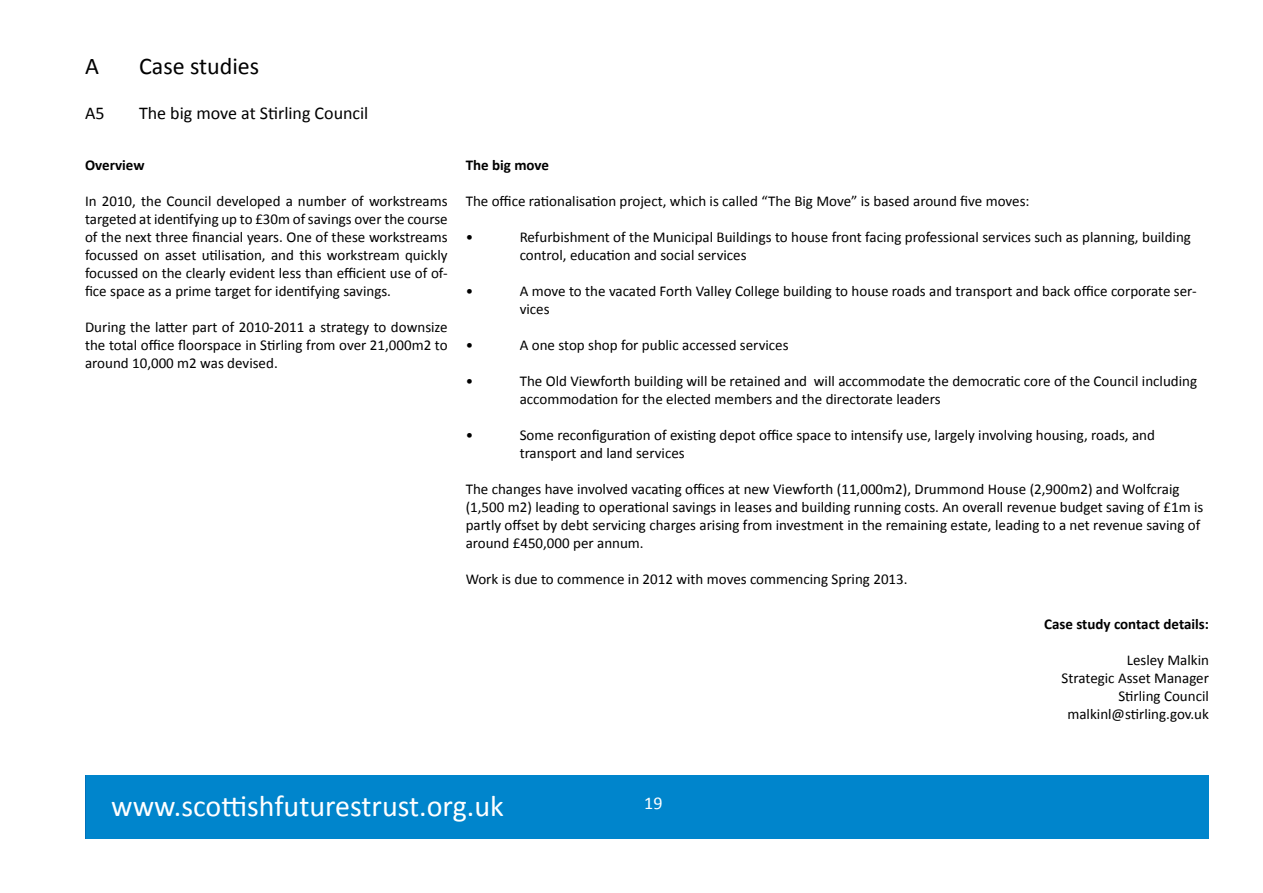
<style>
.page{position:relative;width:1263px;height:893px;background:#fff}
.page>*{position:absolute;margin:0;border:0;box-sizing:border-box;transform-origin:0 0}
.t1{font:30px "Calibri";color:#fff}
.t2{font:24px "Calibri";color:#000}
.t3{font:18px "Calibri";color:#000}
.t4{font:18px "Calibri";color:#fff}
.t5{font:15px/18px "Calibri";color:#000}
.t6{font:700 15px "Calibri";color:#000}
</style>
<div class="page">
<div style="left:86px;top:775px;width:1123px;height:64px;background:#0085cc"></div>
<p class="t2" style="left:85px;top:51px;width:15px">A</p>
<p class="t2" style="left:139px;top:51px;width:122px">Case studies</p>
<p class="t3" style="left:85px;top:102px;width:21px">A5</p>
<p class="t3" style="left:139px;top:102px;width:231px">The big move at Stirling Council</p>
<p class="t6" style="left:85px;top:155px;width:61px">Overview</p>
<p class="t5" style="left:85px;top:192px;width:364px;text-align:justify">In 2010, the Council developed a number of workstreams targeted at identifying up to £30m of savings over the course of the next three financial years. One of these workstreams focussed on asset utilisation, and this workstream quickly focussed on the clearly evident less than efficient use of of&shy;fice space as a prime target for identifying savings.</p>
<p class="t5" style="left:85px;top:318px;width:364px;text-align:justify">During the latter part of 2010-2011 a strategy to downsize the total office floorspace in Stirling from over 21,000m2 to around 10,000 m2 was devised.</p>
<p class="t6" style="left:466px;top:155px;width:85px">The big move</p>
<p class="t5" style="left:466px;top:192px;width:565px">The office rationalisation project, which is called “The Big Move” is based around five moves:</p>
<p class="t5" style="left:466px;top:228px;width:9px">•</p>
<p class="t5" style="left:520px;top:228px;width:673px">Refurbishment of the Municipal Buildings to house front facing professional services such as planning, building control, education and social services</p>
<p class="t5" style="left:466px;top:282px;width:9px">•</p>
<p class="t5" style="left:520px;top:282px;width:678px">A move to the vacated Forth Valley College building to house roads and transport and back office corporate ser&shy;vices</p>
<p class="t5" style="left:466px;top:336px;width:9px">•</p>
<p class="t5" style="left:520px;top:336px;width:270px">A one stop shop for public accessed services</p>
<p class="t5" style="left:466px;top:372px;width:9px">•</p>
<p class="t5" style="left:520px;top:372px;width:679px">The Old Viewforth building will be retained and will accommodate the democratic core of the Council including accommodation for the elected members and the directorate leaders</p>
<p class="t5" style="left:466px;top:426px;width:9px">•</p>
<p class="t5" style="left:520px;top:426px;width:637px">Some reconfiguration of existing depot office space to intensify use, largely involving housing, roads, and transport and land services</p>
<p class="t5" style="left:466px;top:480px;width:739px">The changes have involved vacating offices at new Viewforth (11,000m2), Drummond House (2,900m2) and Wolfcraig (1,500 m2) leading to operational savings in leases and building running costs. An overall revenue budget saving of £1m is partly offset by debt servicing charges arising from investment in the remaining estate, leading to a net revenue saving of around £450,000 per annum.</p>
<p class="t5" style="left:466px;top:570px;width:443px">Work is due to commence in 2012 with moves commencing Spring 2013.</p>
<p class="t6" style="left:1044px;top:614px;width:166px">Case study contact details:</p>
<p class="t5" style="left:1061px;top:651px;width:149px;text-align:right">Lesley Malkin<br>Strategic Asset Manager<br>Stirling Council malkinl@stirling.gov.uk</p>
<p class="t1" style="left:111px;top:787px;width:394px">www.scottishfuturestrust.org.uk</p>
<p class="t4" style="left:644px;top:791px;width:20px">19</p>
</div>
